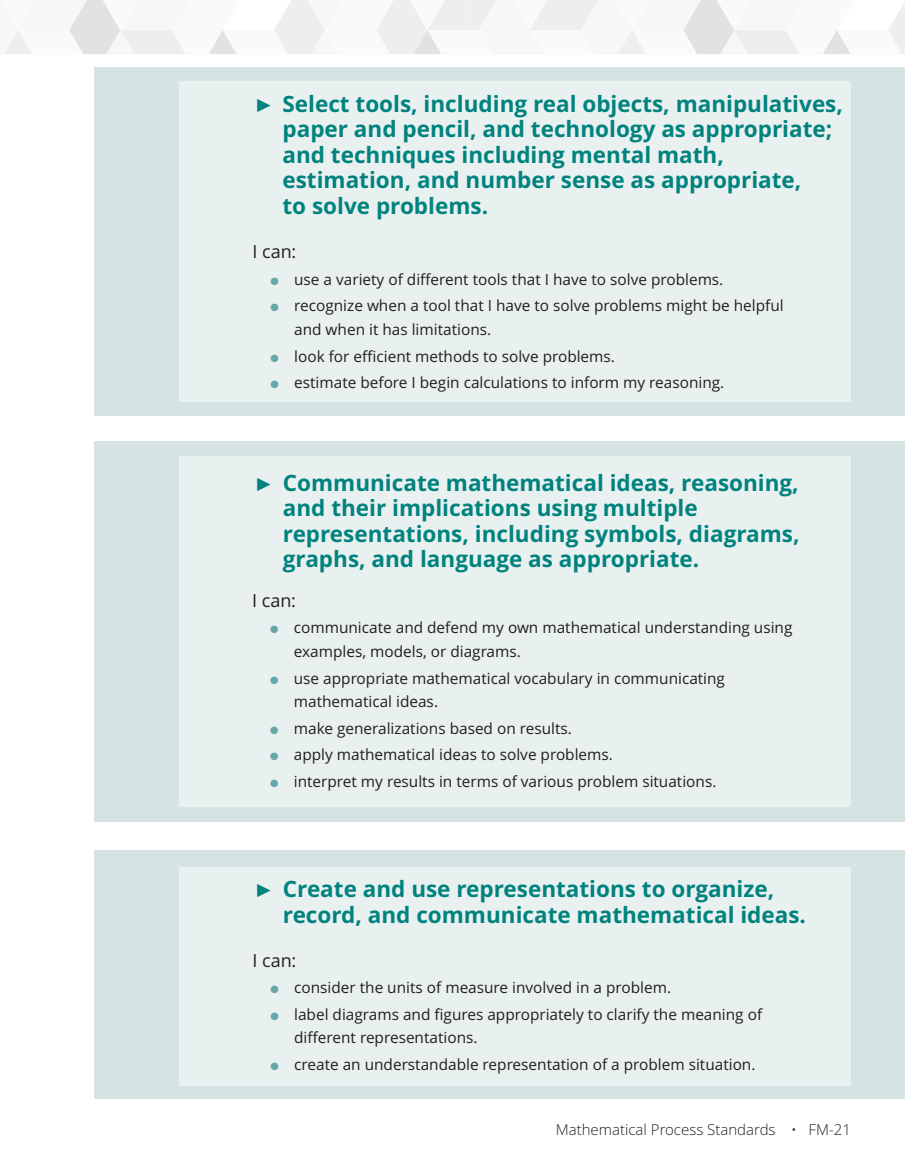
<style>
.page{position:relative;width:905px;height:1175px;background:#fff}
.page>*{position:absolute;margin:0;border:0;box-sizing:border-box;transform-origin:0 0}
.t1{font:700 22.5px/25.5px "Open Sans";color:#00837e}
.t2{font:18px "Open Sans";letter-spacing:.005em;color:#231f20}
.t3{font:15.3px/23.7px "Open Sans";color:#231f20}
.t4{font:300 15px "Open Sans";color:#231f20}
.s1{color:#68a7a7}
</style>
<div class="page">
<svg style="left:4px;top:0;width:900px;height:54px"></svg>
<div style="left:94px;top:68px;width:810px;height:348px;background:#d5e3e3"></div>
<div style="left:179px;top:81px;width:671px;height:321px;background:#e9f0f0"></div>
<div style="left:94px;top:850px;width:810px;height:248px;background:#d5e3e3"></div>
<div style="left:179px;top:867px;width:671px;height:218px;background:#e9f0f0"></div>
<div style="left:94px;top:441px;width:810px;height:380px;background:#d5e3e3"></div>
<div style="left:179px;top:456px;width:671px;height:351px;background:#e9f0f0"></div>
<h1 class="t1" style="left:282px;top:90px;width:562px;text-indent:-26px">▶ Select tools, including real objects, manipulatives, paper and pencil, and technology as appropriate; and techniques including mental math, estimation, and number sense as appropriate,<br>to solve problems.</h1>
<p class="t2" style="left:252px;top:239px;width:45px">I can:</p>
<p class="t3" style="left:270px;top:267px;width:454px"><span class="s1">●</span> use a variety of different tools that I have to solve problems.</p>
<p class="t3" style="left:294px;top:293px;width:491px;text-indent:-24px"><span class="s1">●</span> recognize when a tool that I have to solve problems might be helpful and when it has limitations.</p>
<p class="t3" style="left:270px;top:344px;width:346px"><span class="s1">●</span> look for efficient methods to solve problems.</p>
<p class="t3" style="left:270px;top:370px;width:455px"><span class="s1">●</span> estimate before I begin calculations to inform my reasoning.</p>
<h1 class="t1" style="left:283px;top:469px;width:518px;text-indent:-26px">▶ Communicate mathematical ideas, reasoning, and their implications using multiple representations, including symbols, diagrams, graphs, and language as appropriate.</h1>
<p class="t2" style="left:252px;top:588px;width:45px">I can:</p>
<p class="t3" style="left:294px;top:615px;width:500px;text-indent:-24px"><span class="s1">●</span> communicate and defend my own mathematical understanding using examples, models, or diagrams.</p>
<p class="t3" style="left:294px;top:666px;width:433px;text-indent:-24px"><span class="s1">●</span> use appropriate mathematical vocabulary in communicating mathematical ideas.</p>
<p class="t3" style="left:270px;top:716px;width:303px"><span class="s1">●</span> make generalizations based on results.</p>
<p class="t3" style="left:270px;top:742px;width:344px"><span class="s1">●</span> apply mathematical ideas to solve problems.</p>
<p class="t3" style="left:270px;top:769px;width:448px"><span class="s1">●</span> interpret my results in terms of various problem situations.</p>
<h1 class="t1" style="left:283px;top:876px;width:524px;text-indent:-26px">▶ Create and use representations to organize, record, and communicate mathematical ideas.</h1>
<p class="t2" style="left:252px;top:947px;width:45px">I can:</p>
<p class="t3" style="left:270px;top:975px;width:402px"><span class="s1">●</span> consider the units of measure involved in a problem.</p>
<p class="t3" style="left:294px;top:1002px;width:469px;text-indent:-24px"><span class="s1">●</span> label diagrams and figures appropriately to clarify the meaning of different representations.</p>
<p class="t3" style="left:270px;top:1052px;width:486px"><span class="s1">●</span> create an understandable representation of a problem situation.</p>
<p class="t4" style="left:556px;top:1118px;width:296px">Mathematical Process Standards • FM-21</p>
</div>
